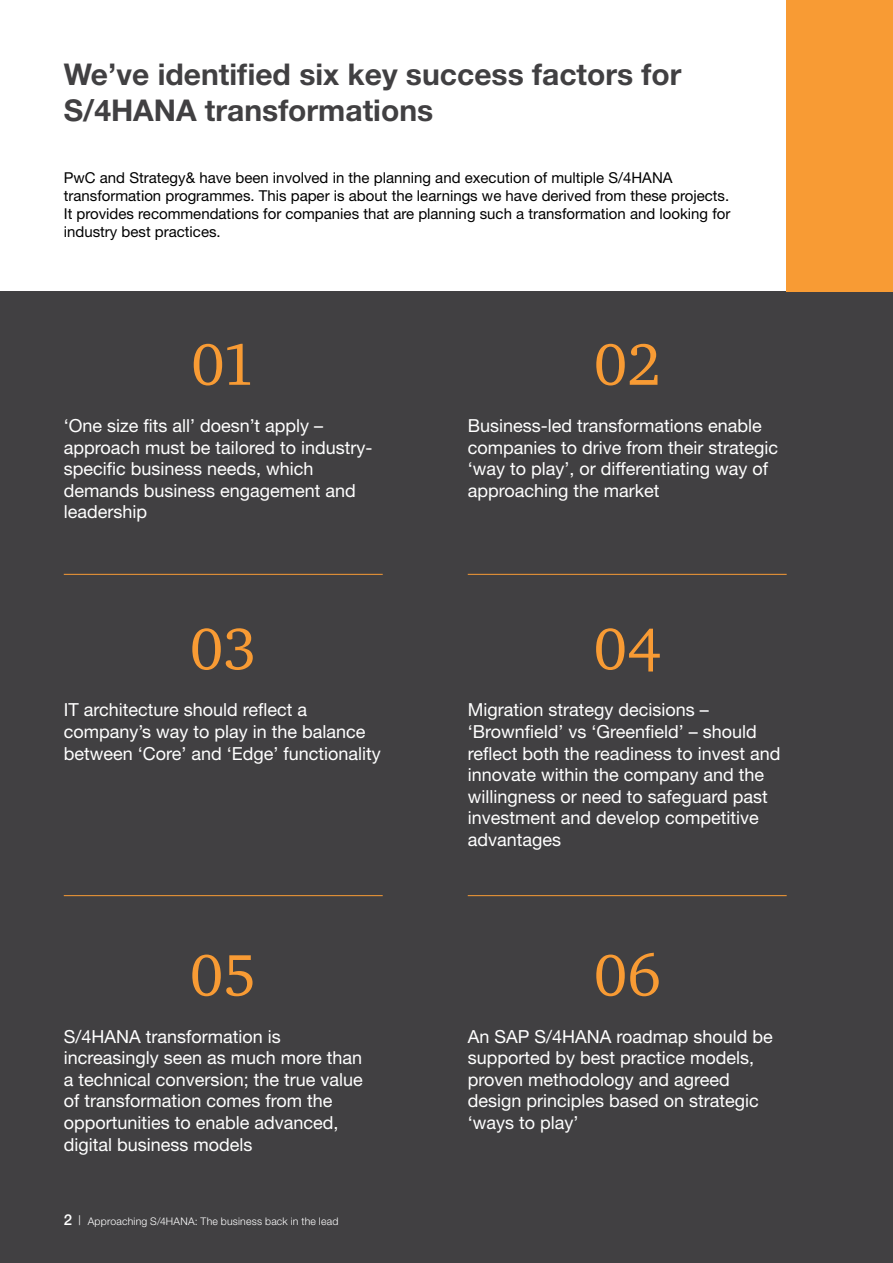
<style>
.page{position:relative;width:893px;height:1263px;background:#fff}
.page>*{position:absolute;margin:0;border:0;box-sizing:border-box;transform-origin:0 0}
.t1{font:60px "ITC Charter Com";color:#f89b34}
.t2{font:700 30px/36px "Helvetica Neue LT Std";color:#414042}
.t3{font:18px/21.6px "Helvetica Neue LT Std";color:#fff}
.t4{font:15px/18px "Helvetica Neue LT Std";color:#000}
.t5{font:300 10.5px "Helvetica Neue LT Std";letter-spacing:.02em;color:#fff}
.s1{font-weight:500;font-size:15px}
.s2{font-stretch:condensed;font-size:13.5px}
</style>
<div class="page">
<div style="left:0;top:291px;width:893px;height:972px;background:#414042"></div>
<div style="left:787px;top:0;width:106px;height:291px;background:#f89b34"></div>
<hr style="left:64px;top:574px;width:319px;height:1px;background:#f89b34">
<hr style="left:64px;top:895px;width:319px;height:1px;background:#f89b34">
<hr style="left:468px;top:574px;width:319px;height:1px;background:#f89b34">
<hr style="left:468px;top:895px;width:319px;height:1px;background:#f89b34">
<h2 class="t2" style="left:64px;top:56px;width:619px">We’ve identified six key success factors for<br>S/4HANA transformations</h2>
<p class="t4" style="left:64px;top:168px;width:668px">PwC and Strategy&amp; have been involved in the planning and execution of multiple S/4HANA transformation programmes. This paper is about the learnings we have derived from these projects.<br>It provides recommendations for companies that are planning such a transformation and looking for industry best practices.</p>
<h1 class="t1" style="left:191px;top:327px;width:65px">01</h1>
<p class="t3" style="left:64px;top:414px;width:310px">‘One size fits all’ doesn’t apply – approach must be tailored to industry&shy;specific business needs, which demands business engagement and leadership</p>
<h1 class="t1" style="left:190px;top:612px;width:68px">03</h1>
<p class="t3" style="left:64px;top:699px;width:319px">IT architecture should reflect a company’s way to play in the balance between ‘Core’ and ‘Edge’ functionality</p>
<h1 class="t1" style="left:190px;top:938px;width:68px">05</h1>
<p class="t3" style="left:64px;top:1025px;width:301px">S/4HANA transformation is increasingly seen as much more than a technical conversion; the true value of transformation comes from the opportunities to enable advanced, digital business models</p>
<p class="t5" style="left:64px;top:1215px;width:276px"><span class="s1">2</span> <span class="s2">|</span> Approaching S/4HANA: The business back in the lead</p>
<h1 class="t1" style="left:594px;top:327px;width:68px">02</h1>
<p class="t3" style="left:468px;top:414px;width:312px">Business-led transformations enable companies to drive from their strategic ‘way to play’, or differentiating way of approaching the market</p>
<h1 class="t1" style="left:594px;top:612px;width:69px">04</h1>
<p class="t3" style="left:468px;top:699px;width:314px">Migration strategy decisions – ‘Brownfield’ vs ‘Greenfield’ – should reflect both the readiness to invest and innovate within the company and the willingness or need to safeguard past investment and develop competitive advantages</p>
<h1 class="t1" style="left:594px;top:938px;width:68px">06</h1>
<p class="t3" style="left:468px;top:1025px;width:307px">An SAP S/4HANA roadmap should be supported by best practice models, proven methodology and agreed design principles based on strategic ‘ways to play’</p>
</div>
